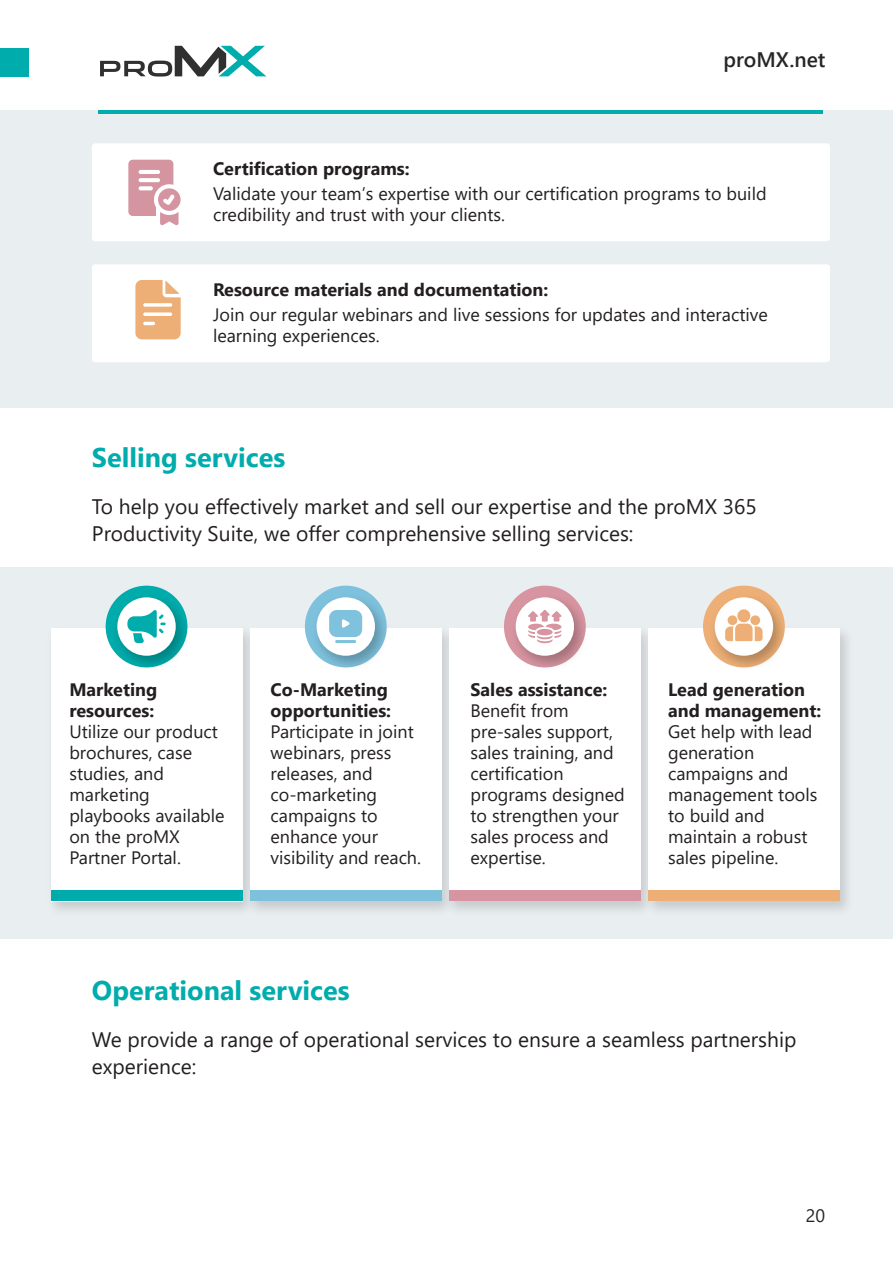
<style>
.page{position:relative;width:893px;height:1263px;background:#fff}
.page>*{position:absolute;margin:0;border:0;box-sizing:border-box;transform-origin:0 0}
.t1{font:700 27px "Segoe UI";color:#00acac}
.t2{font:21px/27px "Segoe UI";color:#231f20}
.t3{font:600 21px "Segoe UI";color:#262626}
.t4{font:18px/21px "Segoe UI";color:#231f20}
.t5{font:700 18px/21px "Segoe UI";color:#231f20}
.t6{font:18px "Segoe UI";color:#262626}
</style>
<div class="page">
<div style="left:0;top:568px;width:892px;height:371px;background:#e9eef1"></div>
<img style="left:51px;top:622px;width:190px;height:289px">
<div style="left:51px;top:628px;width:191px;height:273px;background:#fff"></div>
<div style="left:51px;top:890px;width:191px;height:11px;background:#00abab"></div>
<img style="left:108px;top:589px;width:86px;height:79px">
<div style="left:117px;top:597px;width:59px;height:59px;background:#fff;border-radius:50%"></div>
<img style="left:241px;top:625px;width:199px;height:286px">
<div style="left:250px;top:628px;width:191px;height:273px;background:#fff"></div>
<div style="left:250px;top:890px;width:191px;height:11px;background:#7ec1dc"></div>
<img style="left:307px;top:589px;width:87px;height:79px">
<div style="left:317px;top:597px;width:58px;height:59px;background:#fff;border-radius:50%"></div>
<img style="left:440px;top:628px;width:199px;height:283px">
<div style="left:449px;top:628px;width:191px;height:273px;background:#fff"></div>
<div style="left:449px;top:890px;width:191px;height:11px;background:#d795a1"></div>
<img style="left:506px;top:589px;width:80px;height:79px">
<div style="left:516px;top:597px;width:58px;height:59px;background:#fff;border-radius:50%"></div>
<img style="left:639px;top:628px;width:209px;height:283px">
<div style="left:648px;top:628px;width:191px;height:273px;background:#fff"></div>
<div style="left:648px;top:890px;width:191px;height:11px;background:#edaf76"></div>
<img style="left:705px;top:589px;width:80px;height:79px">
<div style="left:715px;top:597px;width:58px;height:59px;background:#fff;border-radius:50%"></div>
<div style="left:0;top:110px;width:893px;height:298px;background:#e9eef1"></div>
<svg style="left:100px;top:46px;width:166px;height:31px"></svg>
<hr style="left:99px;top:111px;width:724px;height:3px;background:#00acac">
<div style="left:0;top:48px;width:28px;height:29px;background:#00acac"></div>
<div style="left:92px;top:143px;width:738px;height:98px;background:#fff;border-radius:3px"></div>
<div style="left:92px;top:264px;width:738px;height:98px;background:#fff;border-radius:3px"></div>
<hr style="left:335px;top:640px;width:21px;height:3px;background:#7ec2dd;border-radius:2px">
<svg style="left:329px;top:610px;width:33px;height:27px"></svg>
<svg style="left:128px;top:160px;width:53px;height:66px"></svg>
<svg style="left:135px;top:280px;width:46px;height:59px"></svg>
<svg style="left:127px;top:610px;width:39px;height:33px"></svg>
<svg style="left:528px;top:610px;width:33px;height:33px"></svg>
<svg style="left:725px;top:609px;width:38px;height:32px"></svg>
<p class="t3" style="left:724px;top:40px;width:103px">proMX.net</p>
<p class="t5" style="left:213px;top:157px;width:198px">Certification programs:</p>
<p class="t4" style="left:213px;top:181px;width:555px">Validate your team’s expertise with our certification programs to build credibility and trust with your clients.</p>
<p class="t5" style="left:213px;top:278px;width:337px">Resource materials and documentation:</p>
<p class="t4" style="left:213px;top:302px;width:556px">Join our regular webinars and live sessions for updates and interactive learning experiences.</p>
<h1 class="t1" style="left:92px;top:432px;width:195px">Selling services</h1>
<p class="t2" style="left:92px;top:491px;width:666px">To help you effectively market and sell our expertise and the proMX 365<br>Productivity Suite, we offer comprehensive selling services:</p>
<p class="t5" style="left:69px;top:677px;width:89px">Marketing resources:</p>
<p class="t4" style="left:69px;top:719px;width:157px">Utilize our product brochures, case studies, and marketing playbooks available on the proMX<br>Partner Portal.</p>
<p class="t5" style="left:271px;top:677px;width:122px">Co-Marketing opportunities:</p>
<p class="t4" style="left:271px;top:719px;width:152px">Participate in joint webinars, press releases, and co-marketing campaigns to enhance your visibility and reach.</p>
<p class="t5" style="left:470px;top:677px;width:138px">Sales assistance:</p>
<p class="t4" style="left:470px;top:698px;width:156px">Benefit from pre-sales support, sales training, and certification programs designed to strengthen your sales process and expertise.</p>
<p class="t5" style="left:668px;top:678px;width:155px">Lead generation and management:</p>
<p class="t4" style="left:668px;top:719px;width:151px">Get help with lead generation campaigns and management tools to build and maintain a robust sales pipeline.</p>
<h1 class="t1" style="left:92px;top:964px;width:259px">Operational services</h1>
<p class="t2" style="left:92px;top:1024px;width:706px">We provide a range of operational services to ensure a seamless partnership experience:</p>
<p class="t6" style="left:806px;top:1198px;width:21px">20</p>
</div>
